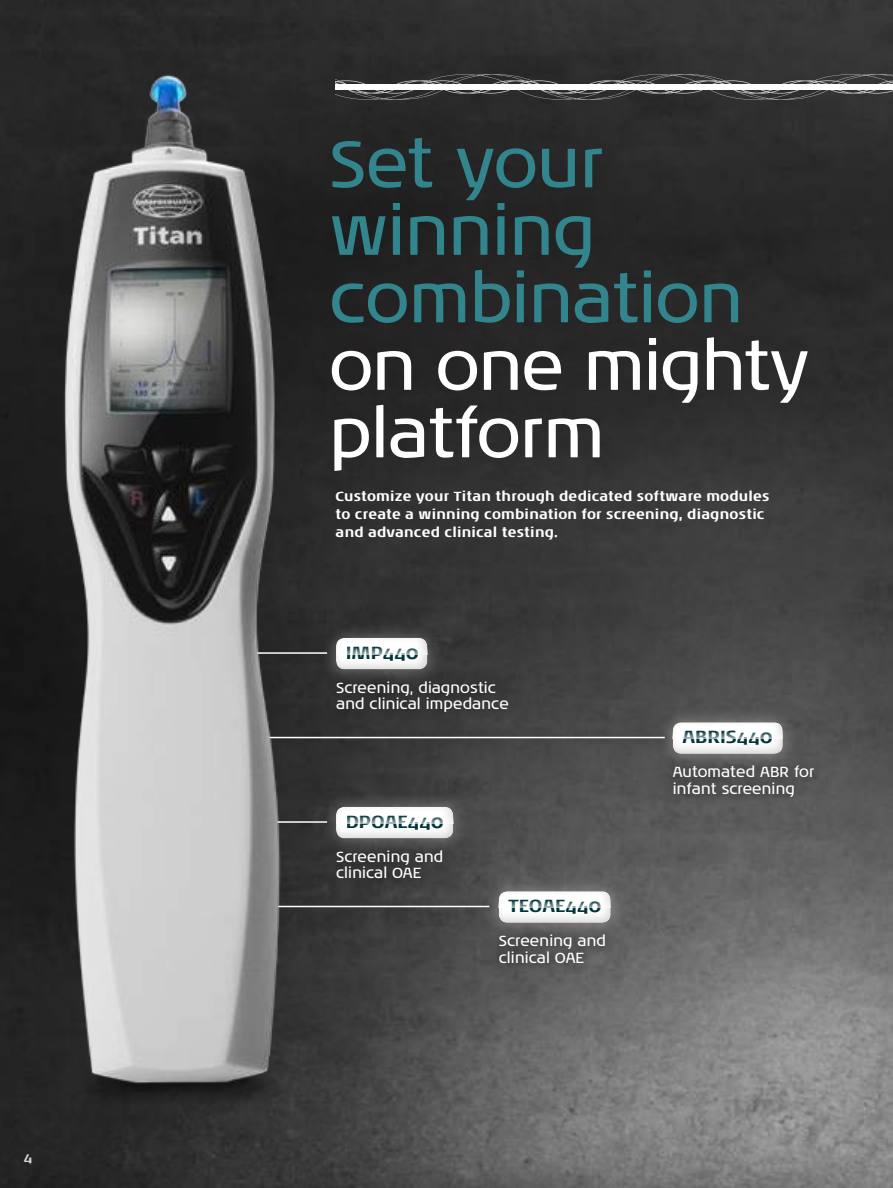
<style>
.page{position:relative;width:893px;height:1188px;background:#fff}
.page>*{position:absolute;margin:0;border:0;box-sizing:border-box;transform-origin:0 0}
.t1{font:67.5px/67.5px "Noa LT Std";letter-spacing:-.005em;color:#32858c}
.t2{font:67.5px/67.5px "Noa LT Std";letter-spacing:-.01em;color:#fff}
.t3{font:700 18px "Noa LT Std";color:#00353a}
.t4{font:15px/16.5px "Noa LT Std";letter-spacing:.005em;color:#fff}
.t5{font:700 13.5px/18px "Noa LT Std";letter-spacing:.01em;color:#fff}
.t6{font:700 13.5px "Noa LT Std";color:#d4d5d7}
</style>
<div class="page">
<img style="left:0;top:0;width:893px;height:1188px">
<div style="left:245px;top:54px;width:647px;height:501px;background:#231f20;opacity:.32"></div>
<div style="left:320px;top:622px;width:123px;height:63px;background:#fff;opacity:.25"></div>
<div style="left:335px;top:635px;width:93px;height:35px;background:#231f20;opacity:.21"></div>
<div style="left:336px;top:645px;width:91px;height:10px;background:#fff"></div>
<div style="left:326px;top:670px;width:193px;height:53px;background:#363636"></div>
<div style="left:157px;top:725px;width:519px;height:25px;background:#231f20;opacity:.3"></div>
<hr style="left:168px;top:737px;width:497px;height:1px;background:#fff">
<div style="left:657px;top:706px;width:142px;height:64px;background:#fff;opacity:.25"></div>
<div style="left:672px;top:720px;width:111px;height:34px;background:#231f20;opacity:.21"></div>
<div style="left:673px;top:729px;width:110px;height:10px;background:#fff"></div>
<div style="left:662px;top:754px;width:163px;height:54px;background:#231f20;opacity:.3"></div>
<div style="left:320px;top:791px;width:149px;height:63px;background:#fff;opacity:.25"></div>
<div style="left:335px;top:804px;width:119px;height:35px;background:#231f20;opacity:.21"></div>
<div style="left:336px;top:814px;width:117px;height:10px;background:#fff"></div>
<div style="left:326px;top:839px;width:128px;height:50px;background:#231f20;opacity:.3"></div>
<div style="left:160px;top:894px;width:340px;height:25px;background:#231f20;opacity:.3"></div>
<hr style="left:171px;top:906px;width:318px;height:1px;background:#fff">
<div style="left:483px;top:875px;width:144px;height:64px;background:#fff;opacity:.25"></div>
<div style="left:498px;top:889px;width:114px;height:34px;background:#231f20;opacity:.21"></div>
<div style="left:499px;top:898px;width:112px;height:10px;background:#fff"></div>
<div style="left:488px;top:923px;width:129px;height:51px;background:#231f20;opacity:.3"></div>
<img style="left:34px;top:23px;width:337px;height:1114px">
<svg style="left:336px;top:74px;width:557px;height:26px;background:#414141"></svg>
<div style="left:336px;top:84px;width:557px;height:6px;background:#fff"></div>
<p class="t6" style="left:24px;top:1148px;width:10px">4</p>
<h1 class="t1" style="left:329px;top:132px;width:415px">Set your winning combination</h1>
<h1 class="t2" style="left:329px;top:335px;width:482px">on one mighty platform</h1>
<p class="t5" style="left:336px;top:487px;width:435px">Customize your Titan through dedicated software modules to create a winning combination for screening, diagnostic and advanced clinical testing.</p>
<h2 class="t3" style="left:346px;top:641px;width:75px">IMP440</h2>
<p class="t4" style="left:336px;top:680px;width:174px">Screening, diagnostic and clinical impedance</p>
<h2 class="t3" style="left:346px;top:810px;width:100px">DPOAE440</h2>
<p class="t4" style="left:336px;top:849px;width:109px">Screening and clinical OAE</p>
<h2 class="t3" style="left:508px;top:895px;width:95px">TEOAE440</h2>
<p class="t4" style="left:499px;top:933px;width:109px">Screening and clinical OAE</p>
<h2 class="t3" style="left:682px;top:726px;width:92px">ABRIS440</h2>
<p class="t4" style="left:673px;top:764px;width:143px">Automated ABR for infant screening</p>
</div>
